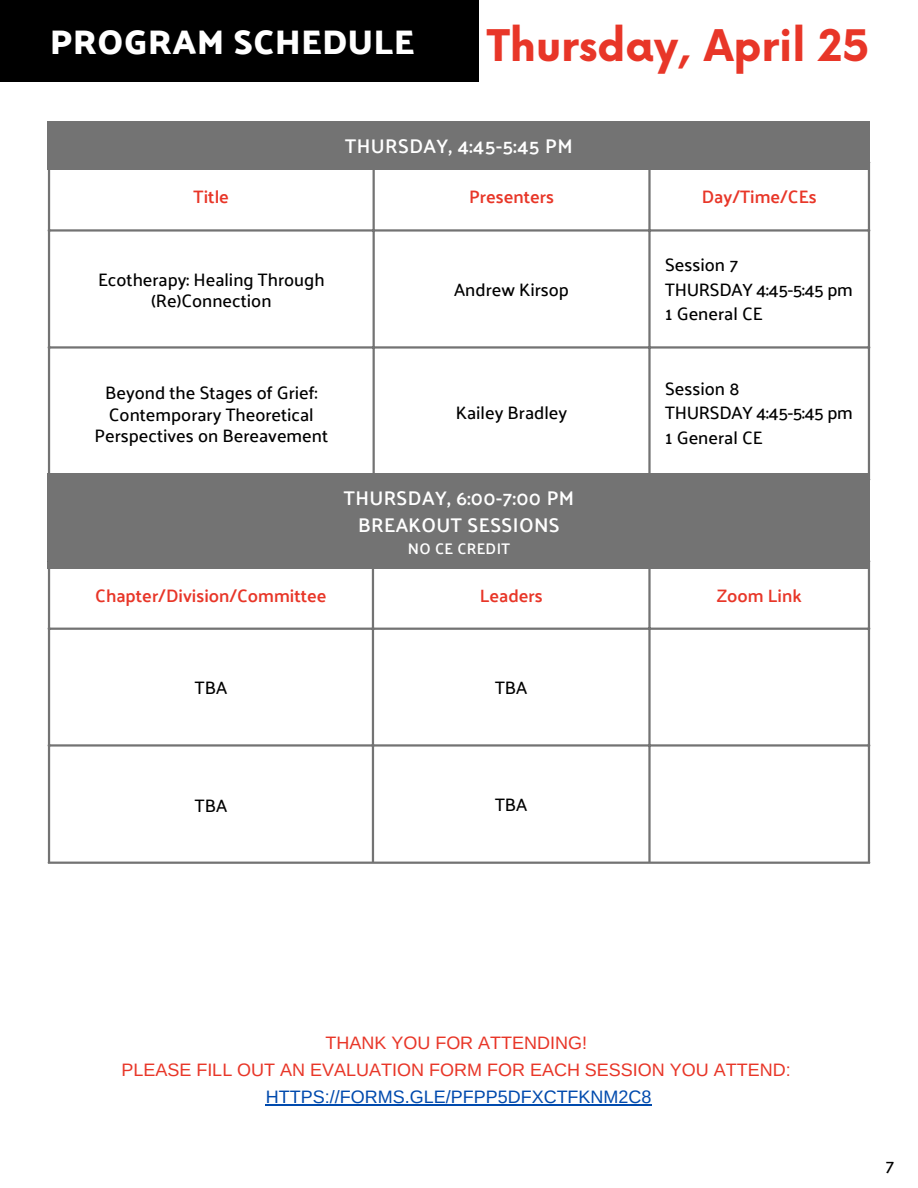
<style>
.page{position:relative;width:918px;height:1188px;background:#fff}
.page>*{position:absolute;margin:0;border:0;box-sizing:border-box;transform-origin:0 0}
.t1{font:700 42.45px "Now";color:#e83628}
.t2{font:600 34.8px "Palanquin Dark";letter-spacing:.02em;color:#fff}
.t3{font:600 19.8px/27px "Palanquin";letter-spacing:.02em;color:#fff;text-align:center}
.t4{font:500 18px/24.8px "Palanquin";color:#000;text-align:center}
.t5{font:18px/27px "Arimo";color:#e83628;text-align:center}
.t6{font:600 18px "Palanquin";color:#e83628}
.t7{font:18px "Arimo";color:#004aad}
.t8{font:600 15.3px "Palanquin";letter-spacing:.02em;color:#fff}
</style>
<div class="page">
<div style="left:0;top:0;width:478px;height:82px;background:#000"></div>
<hr style="left:48px;top:164px;width:2px;height:314px;background:#737373">
<hr style="left:373px;top:164px;width:2px;height:314px;background:#737373">
<hr style="left:648px;top:164px;width:3px;height:314px;background:#737373">
<hr style="left:868px;top:164px;width:2px;height:314px;background:#737373">
<hr style="left:48px;top:229px;width:822px;height:3px;background:#737373">
<hr style="left:48px;top:346px;width:822px;height:3px;background:#737373">
<div style="left:48px;top:121px;width:822px;height:48px;background:#737373"></div>
<div style="left:48px;top:473px;width:822px;height:96px;background:#737373"></div>
<hr style="left:48px;top:562px;width:2px;height:300px;background:#737373">
<hr style="left:372px;top:562px;width:2px;height:300px;background:#737373">
<hr style="left:648px;top:562px;width:3px;height:300px;background:#737373">
<hr style="left:868px;top:562px;width:2px;height:300px;background:#737373">
<hr style="left:48px;top:628px;width:822px;height:2px;background:#737373">
<hr style="left:48px;top:744px;width:822px;height:3px;background:#737373">
<hr style="left:48px;top:862px;width:822px;height:2px;background:#737373">
<hr style="left:266px;top:1105px;width:386px;height:1px;background:#004aad">
<h2 class="t2" style="left:50px;top:22px;width:366px">PROGRAM SCHEDULE</h2>
<h1 class="t1" style="left:487px;top:23px;width:384px">Thursday, April 25</h1>
<p class="t3" style="left:345px;top:132px;width:229px">THURSDAY, 4:45-5:45 PM</p>
<p class="t6" style="left:194px;top:187px;width:37px">Title</p>
<p class="t6" style="left:469px;top:187px;width:86px">Presenters</p>
<p class="t6" style="left:702px;top:187px;width:117px">Day/Time/CEs</p>
<p class="t4" style="left:98px;top:269px;width:228px;line-height:21.3px">Ecotherapy: Healing Through (Re)Connection</p>
<p class="t4" style="left:454px;top:277px;width:116px">Andrew Kirsop</p>
<p class="t4" style="left:95px;top:382px;width:235px;line-height:21.3px">Beyond the Stages of Grief:<br>Contemporary Theoretical<br>Perspectives on Bereavement</p>
<p class="t4" style="left:456px;top:401px;width:113px">Kailey Bradley</p>
<p class="t3" style="left:344px;top:484px;width:232px">THURSDAY, 6:00-7:00 PM<br>BREAKOUT SESSIONS</p>
<p class="t8" style="left:408px;top:540px;width:104px">NO CE CREDIT</p>
<p class="t4" style="left:665px;top:252px;width:189px;text-align:left">Session 7<br>THURSDAY 4:45-5:45 pm<br>1 General CE</p>
<p class="t4" style="left:665px;top:376px;width:189px;text-align:left">Session 8<br>THURSDAY 4:45-5:45 pm<br>1 General CE</p>
<p class="t6" style="left:95px;top:585px;width:233px">Chapter/Division/Committee</p>
<p class="t6" style="left:480px;top:585px;width:64px">Leaders</p>
<p class="t6" style="left:717px;top:585px;width:86px">Zoom Link</p>
<p class="t4" style="left:195px;top:675px;width:34px">TBA</p>
<p class="t4" style="left:495px;top:675px;width:34px">TBA</p>
<p class="t4" style="left:195px;top:793px;width:34px">TBA</p>
<p class="t4" style="left:495px;top:792px;width:34px">TBA</p>
<p class="t5" style="left:121px;top:1030px;width:671px">THANK YOU FOR ATTENDING!<br>PLEASE FILL OUT AN EVALUATION FORM FOR EACH SESSION YOU ATTEND:</p>
<p class="t7" style="left:266px;top:1087px;width:387px">HTTPS://FORMS.GLE/PFPP5DFXCTFKNM2C8</p>
<p class="t4" style="left:885px;top:1153px;width:10px">7</p>
</div>
